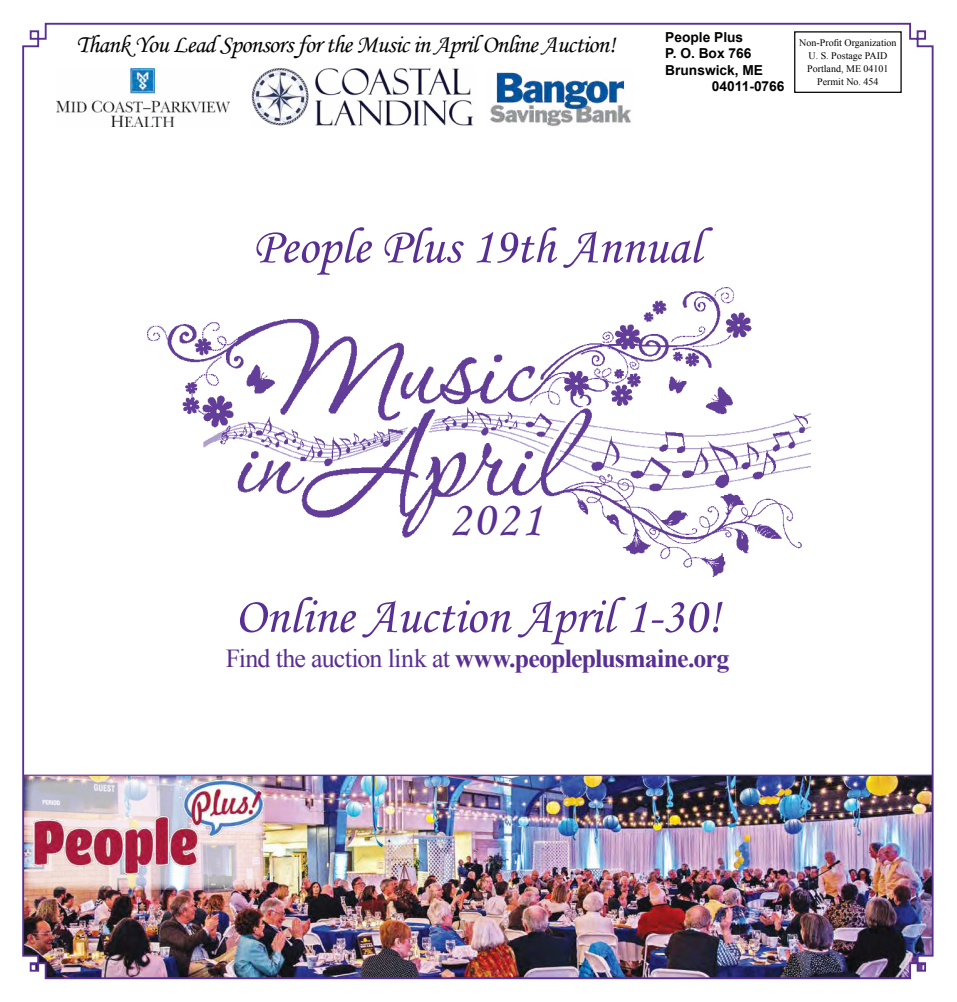
<style>
.page{position:relative;width:957px;height:1002px;background:#fff}
.page>*{position:absolute;margin:0;border:0;box-sizing:border-box;transform-origin:0 0}
.t1{font:50.75px "Monotype Corsiva";color:#582f92}
.t2{font:49px "Monotype Corsiva";color:#582f92}
.t3{font:700 25.88px "Times New Roman";letter-spacing:-.035em;color:#582f92}
.t4{font:25px "Monotype Corsiva";letter-spacing:-.025em;color:#000}
.t5{font:700 13.75px "Arial";color:#000}
.t6{font:10px/13.2px "Times New Roman";color:#000;text-align:center}
.s1{font-weight:400}
</style>
<div class="page">
<img style="left:22px;top:22px;width:912px;height:957px">
<svg style="left:793px;top:31px;width:109px;height:62px"></svg>
<img style="left:487px;top:69px;width:146px;height:57px">
<img style="left:57px;top:69px;width:172px;height:58px">
<img style="left:249px;top:66px;width:227px;height:62px">
<img style="left:24px;top:775px;width:240px;height:114px">
<img style="left:30px;top:780px;width:237px;height:96px">
<img style="left:147px;top:287px;width:663px;height:289px">
<h3 class="t4" style="left:76px;top:29px;width:540px">Thank You Lead Sponsors for the Music in April Online Auction!</h3>
<h3 class="t5" style="left:665px;top:28px;width:79px">People Plus</h3>
<h3 class="t5" style="left:665px;top:44px;width:88px">P. O. Box 766</h3>
<h3 class="t5" style="left:665px;top:61px;width:99px">Brunswick, ME</h3>
<h3 class="t5" style="left:711px;top:77px;width:74px">04011-0766</h3>
<p class="t6" style="left:799px;top:36px;width:99px">Non-Profit Organization<br>U. S. Postage PAID<br>Portland, ME 04101<br>Permit No. 454</p>
<h1 class="t1" style="left:253px;top:216px;width:449px">People Plus 19th Annual</h1>
<h2 class="t2" style="left:449px;top:489px;width:95px">2021</h2>
<h1 class="t1" style="left:235px;top:585px;width:487px">Online Auction April 1-30!</h1>
<h3 class="t3" style="left:226px;top:640px;width:504px"><span class="s1">Find the auction link at</span> www.peopleplusmaine.org</h3>
</div>
